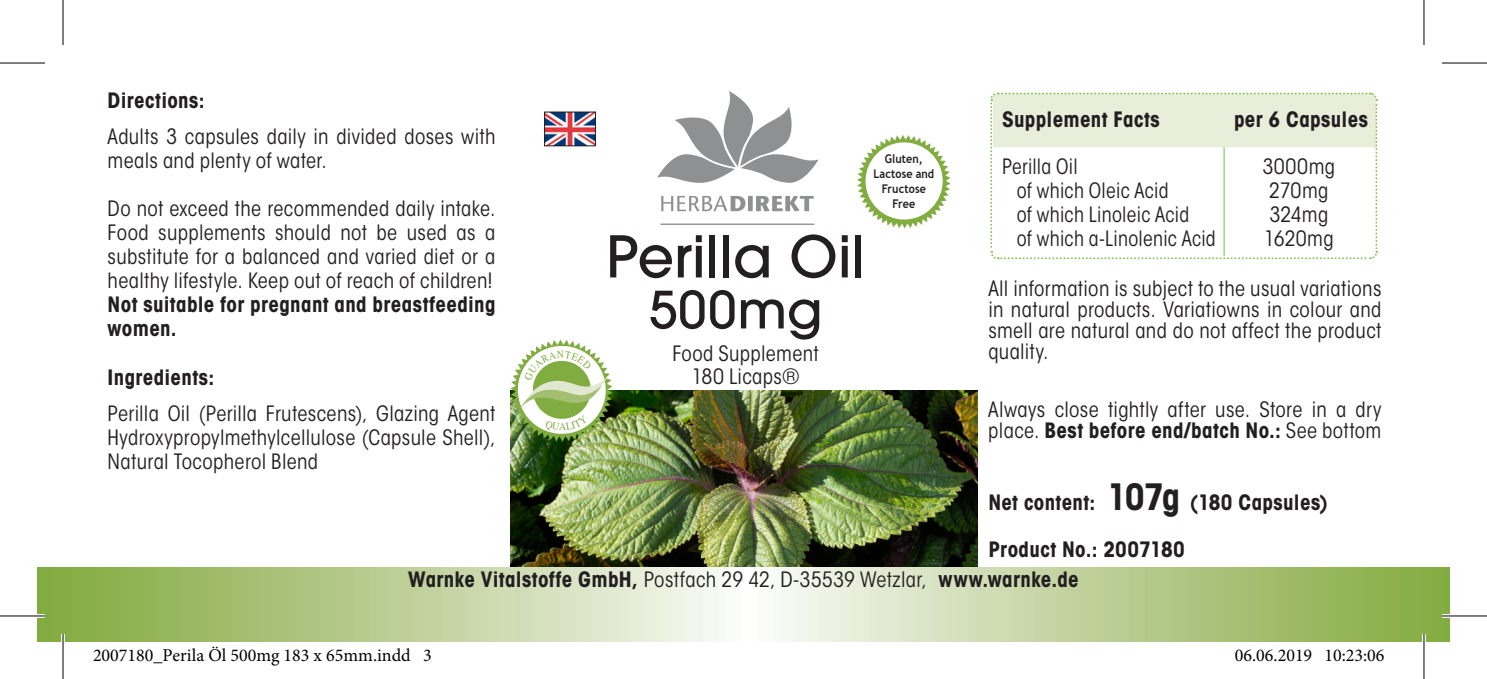
<style>
.page{position:relative;width:1487px;height:679px;background:#fff}
.page>*{position:absolute;margin:0;border:0;box-sizing:border-box;transform-origin:0 0}
.t1{font:500 57px "ITC Avant Garde Got";color:#231f20}
.t2{font:500 51px "ITC Avant Garde Got";letter-spacing:.02em;color:#231f20}
.t3{font:21px/24px "ITC Avant Garde Got Cd Boo";letter-spacing:.015em;color:#231f20;text-align:justify}
.t4{font:700 21px/24px "ITC Avant Garde Got Cd";letter-spacing:.02em;color:#231f20}
.t5{font:21px/24px "ITC Avant Garde Got Cd Boo";letter-spacing:.015em;color:#231f20;scale:.96 1}
.t6{font:18px "Minion Pro";color:#000}
.t7{font:700 12px/15px "Trebuchet MS";letter-spacing:.01em;color:#231f20;text-align:center;scale:.9 1}
.s1{font-family:"ITC Avant Garde Got Cd Boo";font-weight:400}
.s2{font-size:36px}
</style>
<div class="page">
<img style="left:510px;top:390px;width:468px;height:176px">
<svg style="left:37px;top:567px;width:1412px;height:74px;background:#bdd098"></svg>
<svg style="left:657px;top:91px;width:161px;height:92px"></svg>
<svg style="left:661px;top:196px;width:152px;height:15px"></svg>
<hr style="left:660px;top:223px;width:154px;height:2px;background:#8e9091">
<img style="left:546px;top:114px;width:47px;height:30px">
<div style="left:544px;top:112px;width:51px;height:34px;border:1px solid #231f20"></div>
<svg style="left:857px;top:135px;width:93px;height:93px"></svg>
<svg style="left:990px;top:92px;width:388px;height:168px;background:#e8eeda"></svg>
<svg style="left:993px;top:147px;width:380px;height:109px"></svg>
<hr style="left:1223px;top:147px;width:1px;height:109px;background:#76c043">
<svg style="left:0;top:614px;width:45px;height:4px"></svg>
<svg style="left:1442px;top:614px;width:45px;height:4px"></svg>
<svg style="left:61px;top:634px;width:4px;height:8px"></svg>
<svg style="left:1424px;top:0;width:1px;height:45px"></svg>
<svg style="left:1422px;top:634px;width:4px;height:45px"></svg>
<hr style="left:0;top:62px;width:45px;height:2px;background:#000">
<hr style="left:1442px;top:62px;width:45px;height:2px;background:#000">
<hr style="left:0;top:615px;width:45px;height:1px;background:#000">
<hr style="left:1442px;top:615px;width:45px;height:1px;background:#000">
<hr style="left:62px;top:0;width:2px;height:45px;background:#000">
<hr style="left:62px;top:634px;width:2px;height:45px;background:#000">
<hr style="left:1423px;top:0;width:1px;height:45px;background:#000">
<hr style="left:1423px;top:634px;width:1px;height:45px;background:#000">
<div style="left:102px;top:649px;width:8px;height:13px;border:1px solid #fff;border-radius:50%"></div>
<div style="left:103px;top:649px;width:6px;height:12px;border:1px solid #fff;border-radius:50%"></div>
<div style="left:110px;top:649px;width:9px;height:13px;border:1px solid #fff;border-radius:50%"></div>
<div style="left:112px;top:649px;width:5px;height:12px;border:1px solid #fff;border-radius:50%"></div>
<div style="left:145px;top:649px;width:8px;height:13px;border:1px solid #fff;border-radius:50%"></div>
<div style="left:146px;top:649px;width:6px;height:12px;border:1px solid #fff;border-radius:50%"></div>
<div style="left:239px;top:649px;width:9px;height:13px;border:1px solid #fff;border-radius:50%"></div>
<div style="left:241px;top:649px;width:5px;height:12px;border:1px solid #fff;border-radius:50%"></div>
<div style="left:248px;top:649px;width:8px;height:13px;border:1px solid #fff;border-radius:50%"></div>
<div style="left:249px;top:649px;width:6px;height:12px;border:1px solid #fff;border-radius:50%"></div>
<div style="left:1235px;top:649px;width:8px;height:13px;border:1px solid #fff;border-radius:50%"></div>
<div style="left:1236px;top:649px;width:6px;height:12px;border:1px solid #fff;border-radius:50%"></div>
<div style="left:1256px;top:649px;width:9px;height:13px;border:1px solid #fff;border-radius:50%"></div>
<div style="left:1258px;top:649px;width:5px;height:12px;border:1px solid #fff;border-radius:50%"></div>
<div style="left:1286px;top:649px;width:9px;height:13px;border:1px solid #fff;border-radius:50%"></div>
<div style="left:1288px;top:649px;width:5px;height:12px;border:1px solid #fff;border-radius:50%"></div>
<div style="left:1333px;top:649px;width:8px;height:13px;border:1px solid #fff;border-radius:50%"></div>
<div style="left:1334px;top:649px;width:6px;height:12px;border:1px solid #fff;border-radius:50%"></div>
<div style="left:1367px;top:649px;width:9px;height:13px;border:1px solid #fff;border-radius:50%"></div>
<div style="left:1369px;top:649px;width:5px;height:12px;border:1px solid #fff;border-radius:50%"></div>
<svg style="left:510px;top:339px;width:102px;height:102px"></svg>
<p class="t4" style="left:108px;top:89px;width:98px">Directions:</p>
<p class="t3" style="left:108px;top:125px;width:389px">Adults 3 capsules daily in divided doses with meals and plenty of water.</p>
<p class="t3" style="left:108px;top:197px;width:389px">Do not exceed the recommended daily intake.<br>Food supplements should not be used as a substitute for a balanced and varied diet or a healthy lifestyle. Keep out of reach of children!</p>
<p class="t4" style="left:108px;top:293px;width:389px">Not suitable for pregnant and breastfeeding women.</p>
<p class="t4" style="left:108px;top:365px;width:108px">Ingredients:</p>
<p class="t3" style="left:108px;top:401px;width:389px">Perilla Oil (Perilla Frutescens), Glazing Agent Hydroxypropylmethylcellulose (Capsule Shell), Natural Tocopherol Blend</p>
<h1 class="t1" style="left:606px;top:221px;width:260px">Perilla Oil</h1>
<h2 class="t2" style="left:649px;top:278px;width:175px">500mg</h2>
<p class="t3" style="left:672px;top:342px;width:148px;line-height:23.1px;text-align:center">Food Supplement<br>180 Licaps®</p>
<p class="t7" style="left:873px;top:151px;width:69px">Gluten,<br>Lactose and<br>Fructose<br>Free</p>
<p class="t4" style="left:1002px;top:107px;width:159px">Supplement Facts</p>
<p class="t4" style="left:1234px;top:107px;width:135px">per 6 Capsules</p>
<p class="t5" style="left:1016px;top:154px;width:209px;text-indent:-15px">Perilla Oil<br>of which Oleic Acid<br>of which Linoleic Acid<br>of which α-Linolenic Acid</p>
<p class="t3" style="left:1262px;top:154px;width:74px;text-align:left">3000mg<br>270mg<br>324mg<br>1620mg</p>
<p class="t3" style="left:988px;top:278px;width:395px;line-height:21px">All information is subject to the usual variations in natural products. Variatiowns in colour and smell are natural and do not affect the product quality.</p>
<p class="t3" style="left:988px;top:397px;width:394px">Always close tightly after use. Store in a dry</p>
<p class="t4" style="left:988px;top:418px;width:395px"><span class="s1">place.</span> Best before end/batch No.: <span class="s1">See bottom</span></p>
<p class="t4" style="left:988px;top:490px;width:341px">Net content: <span class="s2">107g</span> (180 Capsules)</p>
<p class="t4" style="left:988px;top:537px;width:198px">Product No.: 2007180</p>
<p class="t4" style="left:408px;top:567px;width:672px">Warnke Vitalstoffe GmbH, <span class="s1">Postfach 29 42, D-35539 Wetzlar,</span> www.warnke.de</p>
<p class="t6" style="left:93px;top:643px;width:340px">2007180_Perila Öl 500mg 183 x 65mm.indd 3</p>
<p class="t6" style="left:1235px;top:643px;width:151px">06.06.2019 10:23:06</p>
</div>
